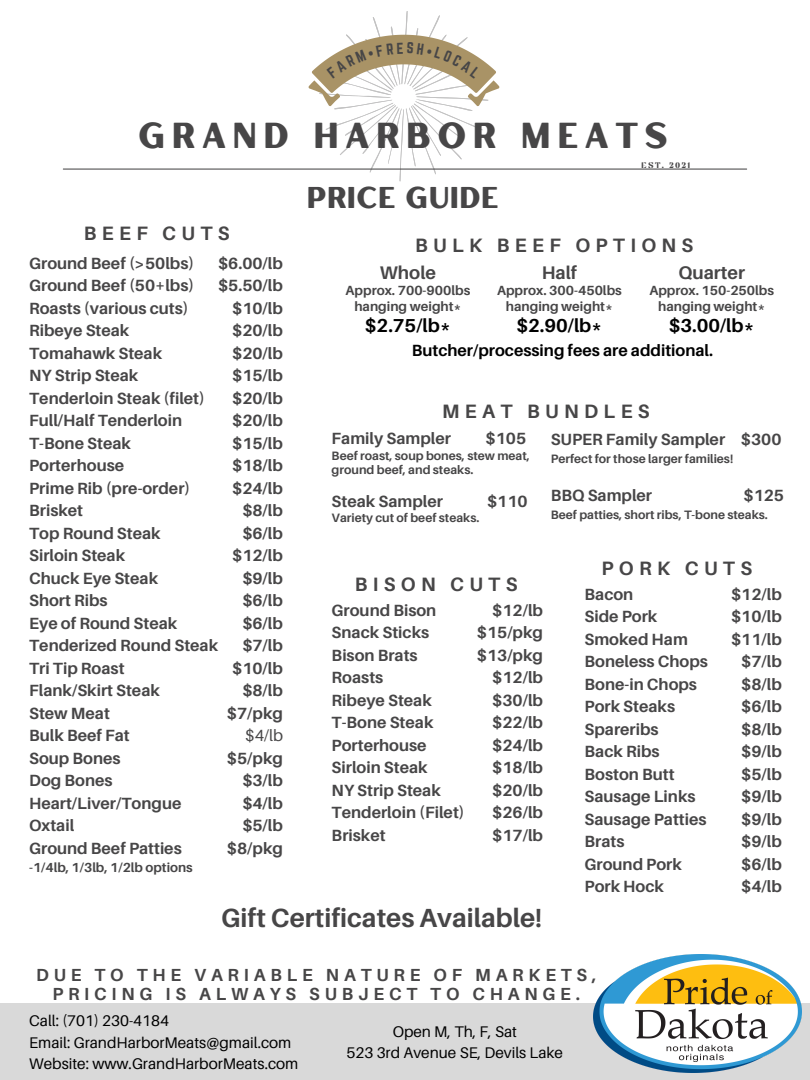
<style>
.page{position:relative;width:810px;height:1080px;background:#fff}
.page>*{position:absolute;margin:0;border:0;box-sizing:border-box;transform-origin:0 0}
.t1{font:36.12px "Hertical Sans Smooth";letter-spacing:.165em;color:#474647}
.t2{font:30.12px "Hertical Sans Smooth";color:#474647}
.t3{font:700 26.25px "Aileron";color:#474647}
.t4{font:700 19.38px "Aileron";letter-spacing:.275em;color:#474647}
.t5{font:700 18.75px "Aileron";color:#000}
.t6{font:700 18.25px "Aileron";color:#474647}
.t7{font:700 17.5px/18.2px "Aileron";letter-spacing:.275em;color:#474647;text-align:center}
.t8{font:700 16.25px/22.5px "Aileron";color:#474647}
.t9{font:700 16.25px "Aileron";color:#000}
.t10{font:16.25px "Aileron";color:#474647}
.t11{font:15.38px "Aileron";color:#000}
.t12{font:700 13.25px/15.5px "Aileron";color:#474647;text-align:center}
.t13{font:700 13.12px "Aileron";color:#474647}
.t14{font:700 12.19px "Aileron";color:#474647}
.t15{font:8.06px "Findel Display";letter-spacing:.165em;color:#474647}
</style>
<div class="page">
<div style="left:0;top:1004px;width:810px;height:76px;background:#d9d9d9"></div>
<img style="left:594px;top:955px;width:208px;height:117px">
<hr style="left:63px;top:169px;width:684px;height:1px;background:#474647">
<svg style="left:308px;top:11px;width:191px;height:171px"></svg>
<svg style="left:309px;top:35px;width:190px;height:71px"></svg>
<p class="t1" style="left:138px;top:111px;width:531px">GRAND HARBOR MEATS</p>
<p class="t15" style="left:641px;top:160px;width:51px">EST. 2021</p>
<p class="t2" style="left:307px;top:176px;width:194px">PRICE GUIDE</p>
<p class="t4" style="left:84px;top:222px;width:147px">BEEF CUTS</p>
<p class="t8" style="left:29px;top:251px;width:167px">Ground Beef (&gt;50lbs)</p>
<p class="t8" style="left:29px;top:274px;width:167px">Ground Beef (50+lbs)</p>
<p class="t8" style="left:29px;top:296px;width:161px">Roasts (various cuts)</p>
<p class="t8" style="left:29px;top:319px;width:102px">Ribeye Steak</p>
<p class="t8" style="left:29px;top:341px;width:135px">Tomahawk Steak</p>
<p class="t8" style="left:29px;top:364px;width:111px">NY Strip Steak</p>
<p class="t8" style="left:29px;top:386px;width:177px">Tenderloin Steak (filet)</p>
<p class="t8" style="left:29px;top:409px;width:154px">Full/Half Tenderloin</p>
<p class="t8" style="left:29px;top:431px;width:103px">T-Bone Steak</p>
<p class="t8" style="left:29px;top:454px;width:97px">Porterhouse</p>
<p class="t8" style="left:29px;top:476px;width:163px">Prime Rib (pre-order)</p>
<p class="t8" style="left:29px;top:499px;width:55px">Brisket</p>
<p class="t8" style="left:29px;top:521px;width:133px">Top Round Steak</p>
<p class="t8" style="left:29px;top:544px;width:98px">Sirloin Steak</p>
<p class="t8" style="left:29px;top:566px;width:130px">Chuck Eye Steak</p>
<p class="t8" style="left:29px;top:589px;width:80px">Short Ribs</p>
<p class="t8" style="left:29px;top:611px;width:150px">Eye of Round Steak</p>
<p class="t8" style="left:29px;top:634px;width:191px">Tenderized Round Steak</p>
<p class="t8" style="left:29px;top:656px;width:97px">Tri Tip Roast</p>
<p class="t8" style="left:29px;top:679px;width:132px">Flank/Skirt Steak</p>
<p class="t8" style="left:29px;top:701px;width:82px">Stew Meat</p>
<p class="t8" style="left:29px;top:724px;width:102px">Bulk Beef Fat</p>
<p class="t8" style="left:29px;top:746px;width:93px">Soup Bones</p>
<p class="t8" style="left:29px;top:769px;width:85px">Dog Bones</p>
<p class="t8" style="left:29px;top:791px;width:154px">Heart/Liver/Tongue</p>
<p class="t8" style="left:29px;top:814px;width:47px">Oxtail</p>
<p class="t8" style="left:29px;top:836px;width:154px">Ground Beef Patties</p>
<p class="t13" style="left:29px;top:860px;width:165px">-1/4lb, 1/3lb, 1/2lb options</p>
<p class="t8" style="left:218px;top:251px;width:66px">$6.00/lb</p>
<p class="t8" style="left:218px;top:274px;width:66px">$5.50/lb</p>
<p class="t8" style="left:232px;top:296px;width:52px">$10/lb</p>
<p class="t8" style="left:232px;top:319px;width:52px">$20/lb</p>
<p class="t8" style="left:232px;top:341px;width:52px">$20/lb</p>
<p class="t8" style="left:232px;top:364px;width:52px">$15/lb</p>
<p class="t8" style="left:232px;top:386px;width:52px">$20/lb</p>
<p class="t8" style="left:232px;top:409px;width:52px">$20/lb</p>
<p class="t8" style="left:232px;top:431px;width:52px">$15/lb</p>
<p class="t8" style="left:232px;top:454px;width:52px">$18/lb</p>
<p class="t8" style="left:232px;top:476px;width:52px">$24/lb</p>
<p class="t8" style="left:242px;top:499px;width:42px">$8/lb</p>
<p class="t8" style="left:242px;top:521px;width:42px">$6/lb</p>
<p class="t8" style="left:232px;top:544px;width:52px">$12/lb</p>
<p class="t8" style="left:242px;top:566px;width:42px">$9/lb</p>
<p class="t8" style="left:242px;top:589px;width:42px">$6/lb</p>
<p class="t8" style="left:242px;top:611px;width:42px">$6/lb</p>
<h5 class="t8" style="left:242px;top:634px;width:42px">$7/lb</h5>
<h5 class="t8" style="left:232px;top:656px;width:52px">$10/lb</h5>
<h5 class="t8" style="left:242px;top:679px;width:42px">$8/lb</h5>
<h6 class="t8" style="left:227px;top:701px;width:58px">$7/pkg</h6>
<p class="t10" style="left:245px;top:725px;width:39px">$4/lb</p>
<p class="t8" style="left:227px;top:746px;width:58px">$5/pkg</p>
<p class="t8" style="left:242px;top:769px;width:42px">$3/lb</p>
<p class="t8" style="left:242px;top:791px;width:42px">$4/lb</p>
<p class="t8" style="left:242px;top:814px;width:42px">$5/lb</p>
<p class="t8" style="left:227px;top:836px;width:58px">$8/pkg</p>
<p class="t4" style="left:415px;top:233px;width:280px">BULK BEEF OPTIONS</p>
<p class="t6" style="left:380px;top:261px;width:58px">Whole</p>
<p class="t12" style="left:346px;top:283px;width:126px">Approx. 700-900lbs hanging weight*</p>
<p class="t5" style="left:365px;top:314px;width:88px">$2.75/lb*</p>
<p class="t6" style="left:542px;top:261px;width:37px">Half</p>
<p class="t12" style="left:497px;top:283px;width:126px">Approx. 300-450lbs hanging weight*</p>
<p class="t5" style="left:516px;top:314px;width:88px">$2.90/lb*</p>
<p class="t6" style="left:678px;top:261px;width:68px">Quarter</p>
<p class="t12" style="left:649px;top:283px;width:126px">Approx. 150-250lbs hanging weight*</p>
<p class="t5" style="left:669px;top:314px;width:88px">$3.00/lb*</p>
<p class="t9" style="left:412px;top:340px;width:303px">Butcher/processing fees are additional.</p>
<p class="t4" style="left:442px;top:399px;width:209px">MEAT BUNDLES</p>
<p class="t8" style="left:332px;top:427px;width:121px">Family Sampler</p>
<p class="t8" style="left:486px;top:427px;width:42px">$105</p>
<p class="t14" style="left:332px;top:448px;width:200px">Beef roast, soup bones, stew meat,</p>
<p class="t14" style="left:332px;top:462px;width:143px">ground beef, and steaks.</p>
<p class="t8" style="left:332px;top:490px;width:113px">Steak Sampler</p>
<p class="t8" style="left:487px;top:490px;width:42px">$110</p>
<h6 class="t14" style="left:332px;top:511px;width:149px">Variety cut of beef steaks.</h6>
<h6 class="t8" style="left:551px;top:428px;width:232px">SUPER Family Sampler $300</h6>
<h6 class="t14" style="left:551px;top:451px;width:184px">Perfect for those larger families!</h6>
<h6 class="t8" style="left:551px;top:484px;width:103px">BBQ Sampler</h6>
<h6 class="t8" style="left:744px;top:484px;width:42px">$125</h6>
<h3 class="t14" style="left:551px;top:507px;width:219px">Beef patties, short ribs, T-bone steaks.</h3>
<p class="t4" style="left:355px;top:572px;width:164px">BISON CUTS</p>
<p class="t8" style="left:332px;top:599px;width:135px">Ground Bison<br>Snack Sticks<br>Bison Brats<br>Roasts<br>Ribeye Steak<br>T-Bone Steak<br>Porterhouse<br>Sirloin Steak<br>NY Strip Steak<br>Tenderloin (Filet)<br>Brisket</p>
<p class="t8" style="left:477px;top:599px;width:68px;text-align:right">$12/lb $15/pkg $13/pkg $12/lb $30/lb $22/lb $24/lb $18/lb $20/lb $26/lb $17/lb</p>
<p class="t4" style="left:602px;top:556px;width:152px">PORK CUTS</p>
<p class="t8" style="left:585px;top:583px;width:125px">Bacon<br>Side Pork<br>Smoked Ham<br>Boneless Chops<br>Bone-in Chops<br>Pork Steaks<br>Spareribs<br>Back Ribs<br>Boston Butt<br>Sausage Links<br>Sausage Patties<br>Brats<br>Ground Pork<br>Pork Hock</p>
<p class="t8" style="left:731px;top:583px;width:52px;text-align:right">$12/lb $10/lb $11/lb $7/lb $8/lb $6/lb $8/lb $9/lb $5/lb $9/lb $9/lb $9/lb $6/lb $4/lb</p>
<p class="t3" style="left:221px;top:902px;width:323px">Gift Certificates Available!</p>
<p class="t7" style="left:36px;top:966px;width:562px">DUE TO THE VARIABLE NATURE OF MARKETS,<br>PRICING IS ALWAYS SUBJECT TO CHANGE.</p>
<p class="t11" style="left:393px;top:1022px;width:126px">Open M, Th, F, Sat</p>
<p class="t11" style="left:347px;top:1043px;width:218px">523 3rd Avenue SE, Devils Lake</p>
<p class="t11" style="left:29px;top:1012px;width:141px">Call: (701) 230-4184</p>
<p class="t11" style="left:29px;top:1033px;width:264px">Email: GrandHarborMeats@gmail.com</p>
<h1 class="t11" style="left:29px;top:1054px;width:271px">Website: www.GrandHarborMeats.com</h1>
</div>
